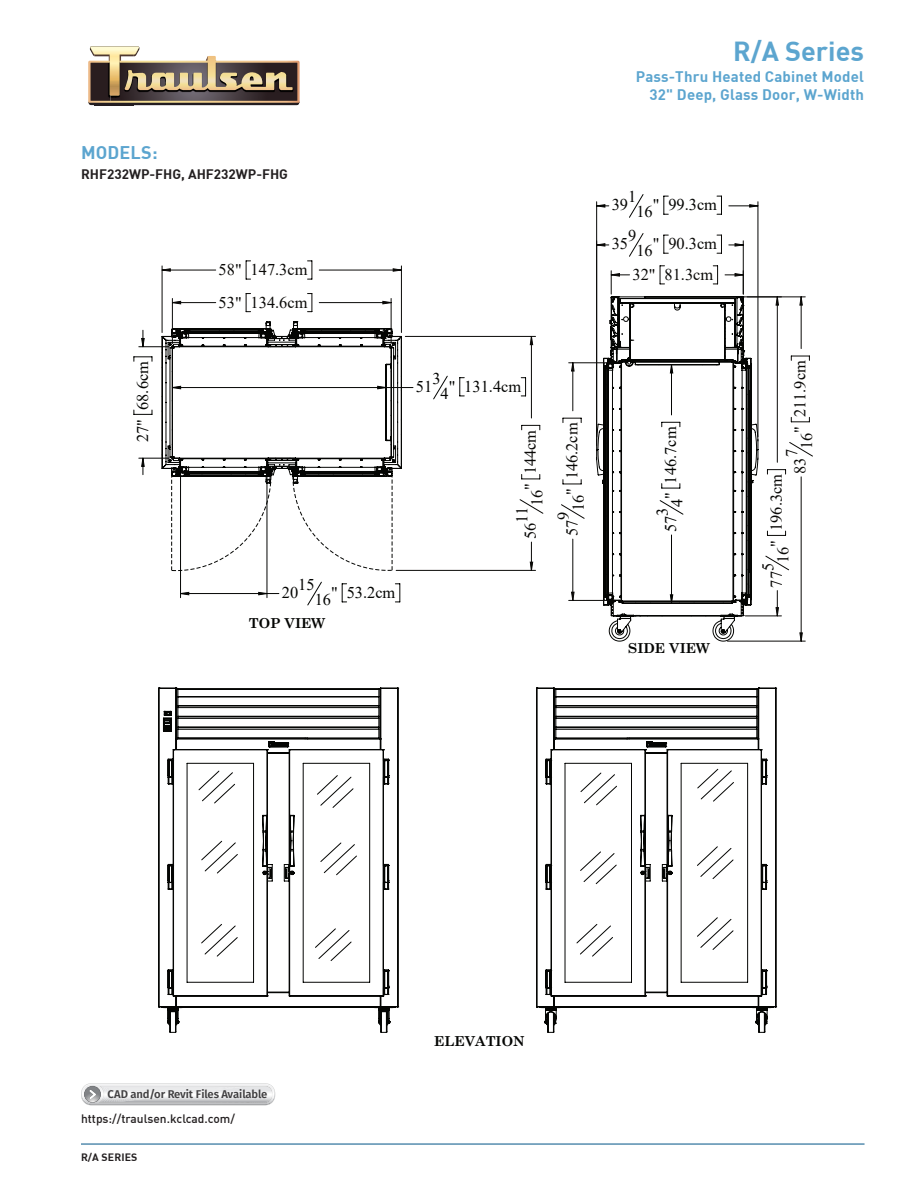
<style>
.page{position:relative;width:918px;height:1188px;background:#fff}
.page>*{position:absolute;margin:0;border:0;box-sizing:border-box;transform-origin:0 0}
.t1{font:700 27px "DIN";color:#5ca5cf}
.t2{font:700 18px "DIN";letter-spacing:.01em;color:#5ca5cf}
.t3{font:16.35px/32.5px "Times New Roman";color:#0a0907}
.t4{font:16.35px "Times New Roman";color:#040503}
.t5{font:700 15px/18px "DIN";letter-spacing:.01em;color:#5ca5cf;text-align:right}
.t6{font:700 13.8px "Century Schoolbook";color:#040503}
.t7{font:700 13.5px "DIN";color:#231f20}
.t8{font:500 12px "DIN";color:#231f20}
.t9{font:600 11.25px "Fira Sans";letter-spacing:-.01em;color:#414042}
.t10{font:700 10.5px "DIN";letter-spacing:.01em;color:#231f20}
</style>
<div class="page">
<hr style="left:81px;top:1144px;width:784px;height:1px;background:#015486">
<img style="left:94px;top:105px;width:40px;height:1px">
<svg style="left:88px;top:46px;width:212px;height:59px"></svg>
<svg style="left:81px;top:1083px;width:194px;height:22px"></svg>
<svg style="left:158px;top:687px;width:241px;height:346px"></svg>
<svg style="left:164px;top:711px;width:8px;height:20px"></svg>
<svg style="left:536px;top:687px;width:241px;height:346px"></svg>
<hr style="left:139px;top:346px;width:30px;height:1px;background:#040503">
<hr style="left:139px;top:458px;width:30px;height:1px;background:#040503">
<svg style="left:198px;top:768px;width:536px;height:193px"></svg>
<svg style="left:134px;top:330px;width:19px;height:145px"></svg>
<svg style="left:608px;top:297px;width:194px;height:344px"></svg>
<svg style="left:161px;top:194px;width:628px;height:423px"></svg>
<div style="left:140px;top:192px;width:319px;height:34px;background:#fff"></div>
<p class="t2" style="left:81px;top:144px;width:78px">MODELS:</p>
<p class="t7" style="left:81px;top:167px;width:209px">RHF232WP-FHG, AHF232WP-FHG</p>
<p class="t4" style="left:131px;top:442px;width:82px;rotate:-90deg">27" 68.6cm</p>
<p class="t3" style="left:219px;top:253px;width:90px">58" 147.3cm<br>53" 134.6cm</p>
<p class="t4" style="left:298px;top:573px;width:18px">15</p>
<p class="t4" style="left:315px;top:581px;width:82px">16" 53.2cm</p>
<p class="t4" style="left:282px;top:581px;width:18px">20</p>
<p class="t6" style="left:249px;top:612px;width:78px">TOP VIEW</p>
<p class="t4" style="left:432px;top:367px;width:10px">3</p>
<p class="t4" style="left:441px;top:375px;width:82px">4" 131.4cm</p>
<p class="t4" style="left:416px;top:375px;width:18px">51</p>
<p class="t3" style="left:514px;top:506px;width:78px;rotate:-90deg">16" 144cm</p>
<p class="t3" style="left:505px;top:523px;width:18px;rotate:-90deg">11</p>
<p class="t3" style="left:514px;top:539px;width:18px;rotate:-90deg">56</p>
<p class="t3" style="left:555px;top:511px;width:90px;rotate:-90deg">16" 146.2cm</p>
<p class="t3" style="left:547px;top:520px;width:10px;rotate:-90deg">9</p>
<p class="t3" style="left:555px;top:536px;width:18px;rotate:-90deg">57</p>
<h1 class="t1" style="left:733px;top:38px;width:132px">R/A Series</h1>
<p class="t5" style="left:636px;top:69px;width:230px">Pass-Thru Heated Cabinet Model<br>32" Deep, Glass Door, W-Width</p>
<p class="t4" style="left:628px;top:185px;width:10px">1</p>
<p class="t4" style="left:636px;top:193px;width:82px">16" 99.3cm</p>
<p class="t4" style="left:612px;top:193px;width:18px">39</p>
<p class="t3" style="left:628px;top:219px;width:10px">9</p>
<p class="t3" style="left:636px;top:227px;width:82px">16" 90.3cm</p>
<p class="t3" style="left:612px;top:227px;width:18px">35</p>
<p class="t3" style="left:633px;top:258px;width:82px">32" 81.3cm</p>
<p class="t4" style="left:659px;top:507px;width:82px;rotate:-90deg">4" 146.7cm</p>
<p class="t4" style="left:651px;top:516px;width:10px;rotate:-90deg">3</p>
<p class="t4" style="left:659px;top:532px;width:18px;rotate:-90deg">57</p>
<p class="t6" style="left:628px;top:637px;width:83px">SIDE VIEW</p>
<p class="t3" style="left:783px;top:449px;width:90px;rotate:-90deg">16" 211.9cm</p>
<p class="t3" style="left:775px;top:457px;width:10px;rotate:-90deg">7</p>
<p class="t3" style="left:783px;top:474px;width:18px;rotate:-90deg">83</p>
<p class="t3" style="left:760px;top:531px;width:58px;rotate:-90deg">196.3cm</p>
<p class="t3" style="left:766px;top:563px;width:25px;rotate:-90deg">16"</p>
<p class="t3" style="left:751px;top:571px;width:10px;rotate:-90deg">5</p>
<p class="t3" style="left:760px;top:588px;width:18px;rotate:-90deg">77</p>
<p class="t9" style="left:108px;top:1086px;width:161px">CAD and/or Revit Files Available</p>
<p class="t8" style="left:81px;top:1114px;width:156px">https://traulsen.kclcad.com/</p>
<p class="t10" style="left:81px;top:1152px;width:58px">R/A SERIES</p>
<p class="t6" style="left:434px;top:1030px;width:92px">ELEVATION</p>
</div>
